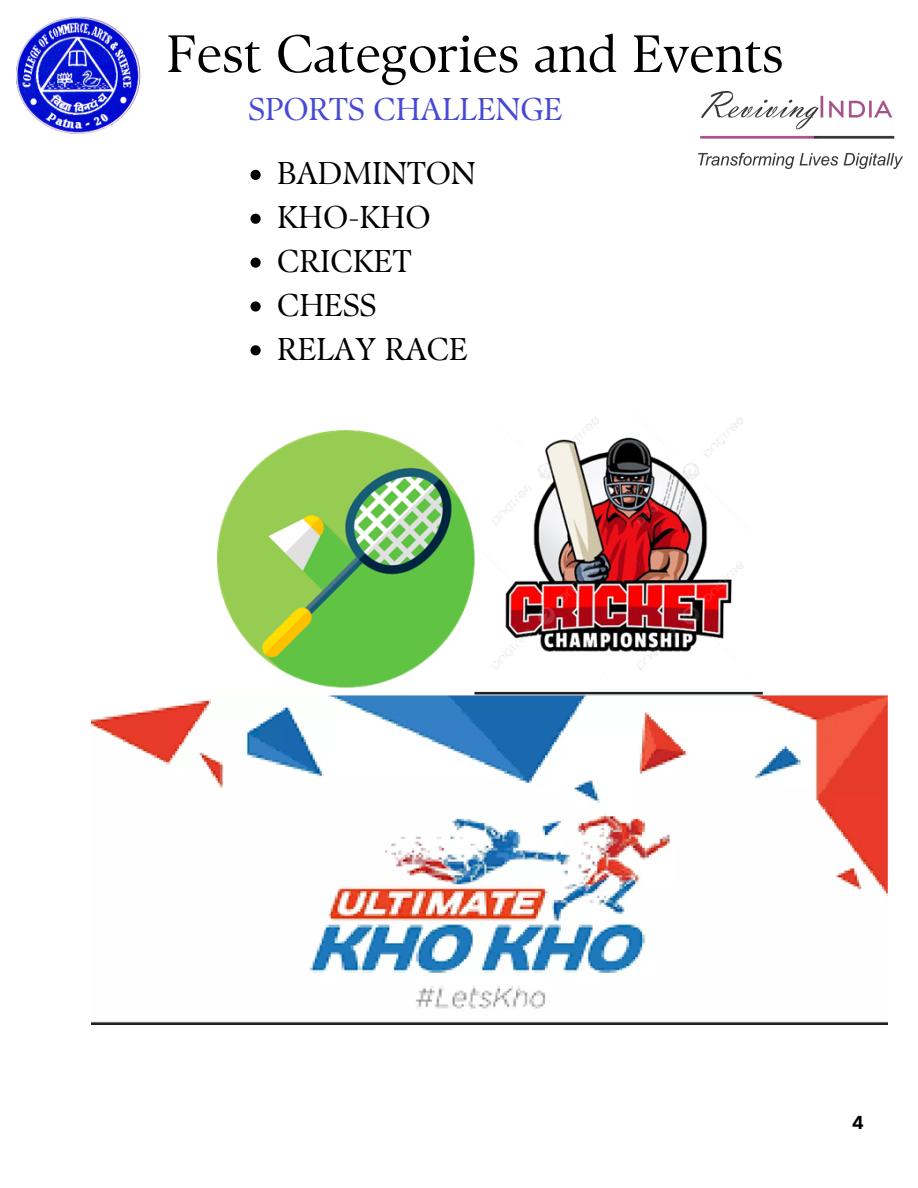
<style>
.page{position:relative;width:918px;height:1188px;background:#fff}
.page>*{position:absolute;margin:0;border:0;box-sizing:border-box;transform-origin:0 0}
.t1{font:52.5px "TY Serif D";color:#000001}
.t2{font:31.5px "TY Serif D";color:#000001}
.t3{font:31.5px "TY Serif D";color:#474ad5}
.t4{font:700 18px "Inter";color:#000001}
</style>
<div class="page">
<img style="left:92px;top:417px;width:795px;height:607px">
<svg style="left:251px;top:170px;width:10px;height:10px"></svg>
<svg style="left:251px;top:214px;width:10px;height:10px"></svg>
<svg style="left:251px;top:258px;width:10px;height:10px"></svg>
<svg style="left:251px;top:301px;width:10px;height:11px"></svg>
<svg style="left:251px;top:345px;width:10px;height:10px"></svg>
<img style="left:16px;top:16px;width:125px;height:118px">
<img style="left:699px;top:92px;width:203px;height:76px">
<h1 class="t1" style="left:166px;top:22px;width:619px">Fest Categories and Events</h1>
<h2 class="t3" style="left:248px;top:90px;width:316px">SPORTS CHALLENGE</h2>
<p class="t2" style="left:277px;top:155px;width:200px">BADMINTON</p>
<p class="t2" style="left:277px;top:198px;width:155px">KHO-KHO</p>
<p class="t2" style="left:277px;top:242px;width:136px">CRICKET</p>
<p class="t2" style="left:277px;top:286px;width:101px">CHESS</p>
<p class="t2" style="left:277px;top:330px;width:193px">RELAY RACE</p>
<p class="t4" style="left:852px;top:1112px;width:14px">4</p>
</div>
